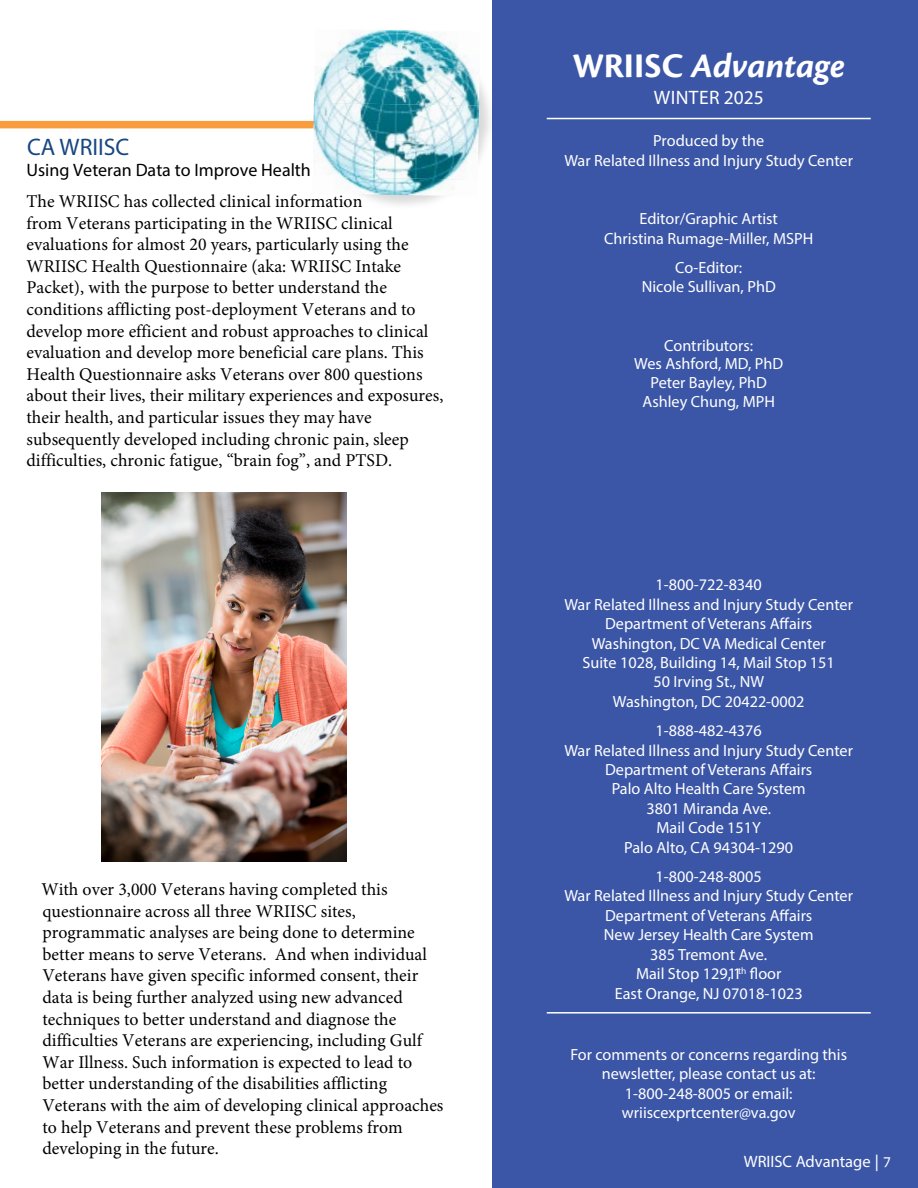
<style>
.page{position:relative;width:918px;height:1188px;background:#fff}
.page>*{position:absolute;margin:0;border:0;box-sizing:border-box;transform-origin:0 0}
.t1{font:italic 700 36px "Cronos Pro";color:#fff}
.t2{font:24px "Myriad Pro";color:#184782}
.t3{font:19.5px "Myriad Pro";letter-spacing:.02em;color:#fff}
.t4{font:18px/21.6px "Minion Pro";color:#000}
.t5{font:16.5px "Myriad Pro";color:#fff}
.Address{font:16.2px/19.5px "Myriad Pro";color:#fff;text-align:center}
.s1{font-family:"Myriad Pro"}
.s2{font-style:normal}
.s3{font-family:"Cronos Pro Capt"}
</style>
<div class="page">
<div style="left:493px;top:0;width:425px;height:1188px;background:#3b56a6"></div>
<hr style="left:547px;top:118px;width:324px;height:1px;background:#fff">
<hr style="left:547px;top:1012px;width:324px;height:2px;background:#fff">
<img style="left:101px;top:493px;width:246px;height:368px">
<div style="left:0;top:121px;width:444px;height:7px;background:#f89c3e"></div>
<div style="left:313px;top:30px;width:182px;height:180px;background:#000;opacity:.15"></div>
<img style="left:314px;top:30px;width:166px;height:36px">
<img style="left:314px;top:66px;width:166px;height:40px">
<img style="left:313px;top:103px;width:166px;height:40px">
<img style="left:313px;top:140px;width:165px;height:37px">
<img style="left:313px;top:177px;width:165px;height:19px">
<p class="t2" style="left:27px;top:132px;width:104px">CA WRIISC</p>
<p class="t4" style="left:26px;top:155px;width:338px;line-height:30.8px"><span class="s1">Using Veteran Data to Improve Health<br></span>The WRIISC has collected clinical information</p>
<p class="t4" style="left:27px;top:212px;width:418px">from Veterans participating in the WRIISC clinical evaluations for almost 20 years, particularly using the WRIISC Health Questionnaire (aka: WRIISC Intake Packet), with the purpose to better understand the conditions afflicting post-deployment Veterans and to develop more efficient and robust approaches to clinical evaluation and develop more beneficial care plans. This Health Questionnaire asks Veterans over 800 questions about their lives, their military experiences and exposures, their health, and particular issues they may have subsequently developed including chronic pain, sleep difficulties, chronic fatigue, “brain fog”, and PTSD.</p>
<p class="t4" style="left:41px;top:879px;width:404px">With over 3,000 Veterans having completed this questionnaire across all three WRIISC sites, programmatic analyses are being done to determine better means to serve Veterans. And when individual Veterans have given specific informed consent, their data is being further analyzed using new advanced techniques to better understand and diagnose the difficulties Veterans are experiencing, including Gulf War Illness. Such information is expected to lead to better understanding of the disabilities afflicting Veterans with the aim of developing clinical approaches to help Veterans and prevent these problems from developing in the future.</p>
<p class="t1" style="left:572px;top:45px;width:274px"><span class="s2">WRIISC</span> Advantage</p>
<p class="t3" style="left:654px;top:86px;width:112px">WINTER 2025</p>
<p class="Address" style="left:564px;top:131px;width:290px">Produced by the<br>War Related Illness and Injury Study Center</p>
<p class="Address" style="left:604px;top:209px;width:211px">Editor/Graphic Artist<br>Christina Rumage-Miller, MSPH</p>
<p class="Address" style="left:642px;top:257px;width:136px">Co-Editor:<br>Nicole Sullivan, PhD</p>
<p class="Address" style="left:634px;top:335px;width:151px;line-height:18.8px">Contributors:<br>Wes Ashford, MD, PhD<br>Peter Bayley, PhD<br>Ashley Chung, MPH</p>
<p class="Address" style="left:564px;top:575px;width:290px">1-800-722-8340<br>War Related Illness and Injury Study Center<br>Department of Veterans Affairs<br>Washington, DC VA Medical Center<br>Suite 1028, Building 14, Mail Stop 151<br>50 Irving St., NW<br>Washington, DC 20422-0002</p>
<p class="Address" style="left:564px;top:721px;width:290px">1-888-482-4376<br>War Related Illness and Injury Study Center<br>Department of Veterans Affairs<br>Palo Alto Health Care System<br>3801 Miranda Ave.<br>Mail Code 151Y<br>Palo Alto, CA 94304-1290</p>
<p class="Address" style="left:564px;top:866px;width:290px">1-800-248-8005<br>War Related Illness and Injury Study Center<br>Department of Veterans Affairs<br>New Jersey Health Care System<br>385 Tremont Ave.<br>Mail Stop 129, 11<sup>th</sup> floor<br>East Orange, NJ 07018-1023</p>
<p class="Address" style="left:570px;top:1044px;width:278px">For comments or concerns regarding this newsletter, please contact us at:<br>1-800-248-8005 or email: wriiscexprtcenter@va.gov</p>
<p class="t5" style="left:744px;top:1152px;width:149px">WRIISC Advantage <span class="s3">| 7</span></p>
</div>
